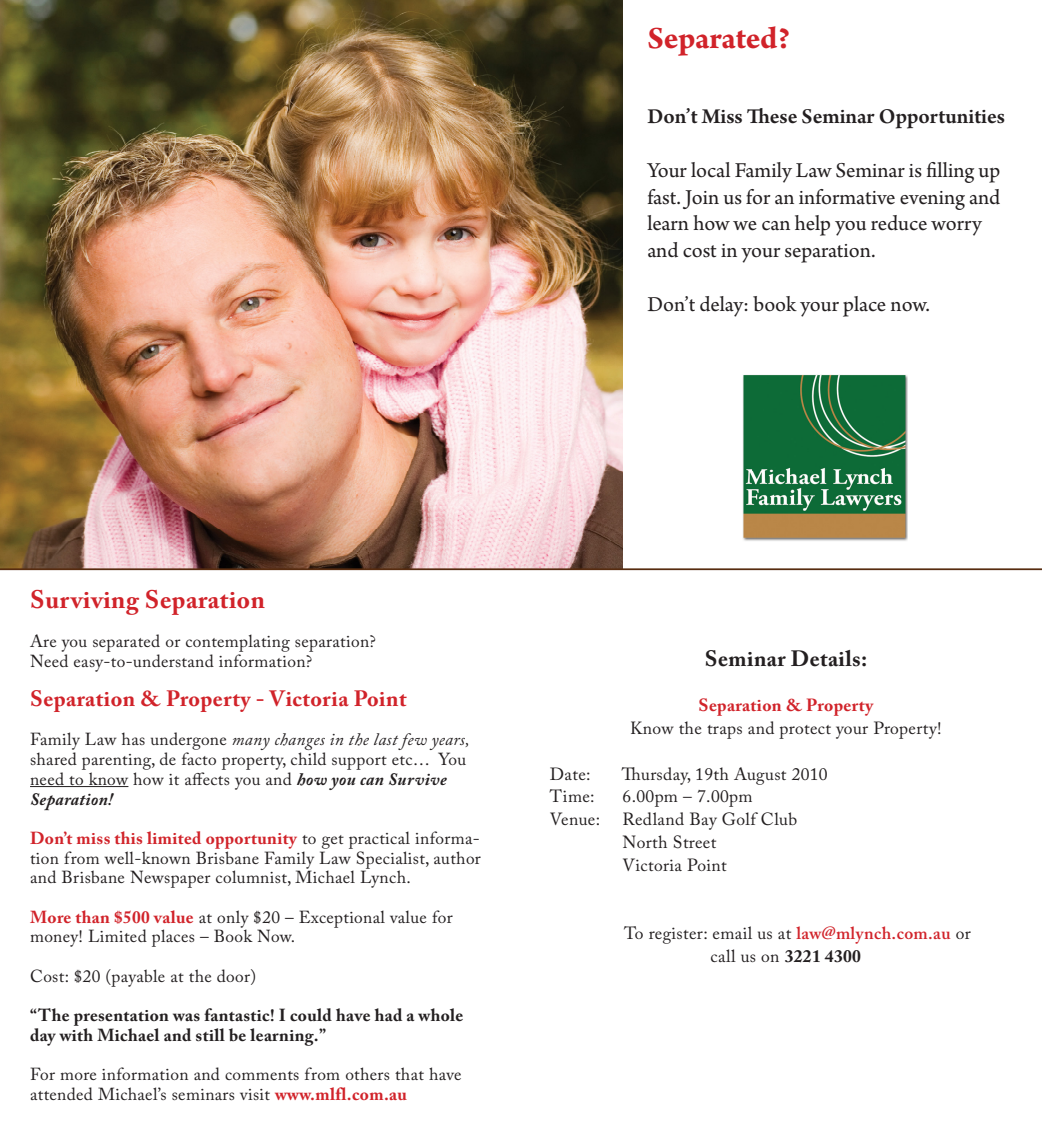
<style>
.page{position:relative;width:1042px;height:1141px;background:#fff}
.page>*{position:absolute;margin:0;border:0;box-sizing:border-box;transform-origin:0 0}
.t1{font:700 32.73px "Arno Pro";letter-spacing:-.005em;color:#d1232a}
.t2{font:700 25.2px "Adobe Caslon Pro";letter-spacing:.02em;color:#d1232a}
.t3{font:22.4px/26.8px "Arno Pro";color:#231f20}
.t4{font:600 22.4px "Arno Pro";color:#231f20}
.t5{font:700 22.05px "Adobe Caslon Pro";letter-spacing:.02em;color:#d1232a}
.t6{font:700 22.05px "Adobe Caslon Pro";letter-spacing:.02em;color:#231f20}
.t7{font:17.5px "Adobe Caslon Pro";letter-spacing:.02em;color:#231f20}
.t8{font:700 17.5px "Adobe Caslon Pro";letter-spacing:.02em;color:#d1232a}
.t9{font:17.32px/19.6px "Adobe Caslon Pro";letter-spacing:.02em;color:#231f20}
.t10{font:700 17.32px/19.6px "Adobe Caslon Pro";letter-spacing:.02em;color:#231f20}
.s1{font-style:italic}
.s2{font-weight:700;font-style:italic}
.s3{font-weight:700;color:#d1232a}
.s4{font-weight:600;color:#d1232a}
.s5{font-weight:700}
</style>
<div class="page">
<hr style="left:30px;top:786px;width:98px;height:1px;background:#231f20">
<img style="left:0;top:0;width:623px;height:568px">
<img style="left:743px;top:375px;width:164px;height:166px">
<hr style="left:0;top:568px;width:1042px;height:2px;background:#572c10">
<p class="t1" style="left:647px;top:19px;width:144px">Separated?</p>
<p class="t4" style="left:647px;top:104px;width:359px">Don’t Miss These Seminar Opportunities</p>
<p class="t3" style="left:647px;top:158px;width:354px">Your local Family Law Seminar is filling up fast. Join us for an informative evening and learn how we can help you reduce worry and cost in your separation.</p>
<p class="t3" style="left:647px;top:292px;width:284px">Don’t delay: book your place now.</p>
<p class="t2" style="left:30px;top:584px;width:236px">Surviving Separation</p>
<p class="t9" style="left:30px;top:631px;width:347px">Are you separated or contemplating separation?</p>
<p class="t9" style="left:30px;top:651px;width:284px">Need easy-to-understand information?</p>
<p class="t5" style="left:30px;top:686px;width:378px">Separation &amp; Property - Victoria Point</p>
<p class="t9" style="left:30px;top:730px;width:441px">Family Law has undergone <span class="s1">many changes in the last few years, </span>shared parenting, de facto property, child support etc… You need to know how it affects you and <span class="s2">how you can Survive Separation!</span></p>
<p class="t9" style="left:30px;top:828px;width:452px;text-align:justify"><span class="s3">Don’t miss this limited opportunity</span> to get practical informa&shy;tion from well-known Brisbane Family Law Specialist, author and Brisbane Newspaper columnist, Michael Lynch.</p>
<p class="t9" style="left:30px;top:907px;width:424px"><span class="s3">More than $500 value</span> at only $20 – Exceptional value for money! Limited places – Book Now.</p>
<p class="t9" style="left:30px;top:966px;width:228px">Cost: $20 (payable at the door)</p>
<p class="t10" style="left:30px;top:1005px;width:435px">“The presentation was fantastic! I could have had a whole day with Michael and still be learning.”</p>
<p class="t9" style="left:30px;top:1064px;width:433px">For more information and comments from others that have attended Michael’s seminars visit <span class="s3">www.mlfl.com.au</span></p>
<p class="t6" style="left:705px;top:645px;width:164px">Seminar Details:</p>
<p class="t8" style="left:698px;top:695px;width:176px">Separation &amp; Property</p>
<p class="t7" style="left:630px;top:718px;width:313px">Know the traps and protect your Property!</p>
<p class="t7" style="left:550px;top:763px;width:42px">Date:</p>
<p class="t7" style="left:622px;top:763px;width:207px">Thursday, 19th August 2010</p>
<p class="t7" style="left:550px;top:786px;width:46px">Time:</p>
<p class="t7" style="left:622px;top:786px;width:131px">6.00pm – 7.00pm</p>
<p class="t7" style="left:550px;top:809px;width:52px">Venue:</p>
<p class="t7" style="left:622px;top:809px;width:176px">Redland Bay Golf Club</p>
<p class="t7" style="left:622px;top:831px;width:95px">North Street</p>
<p class="t7" style="left:622px;top:854px;width:106px">Victoria Point</p>
<p class="t7" style="left:624px;top:922px;width:348px">To register: email us at <span class="s4">law@mlynch.com.au</span> or</p>
<p class="t7" style="left:710px;top:945px;width:152px">call us on <span class="s5">3221 4300</span></p>
</div>
